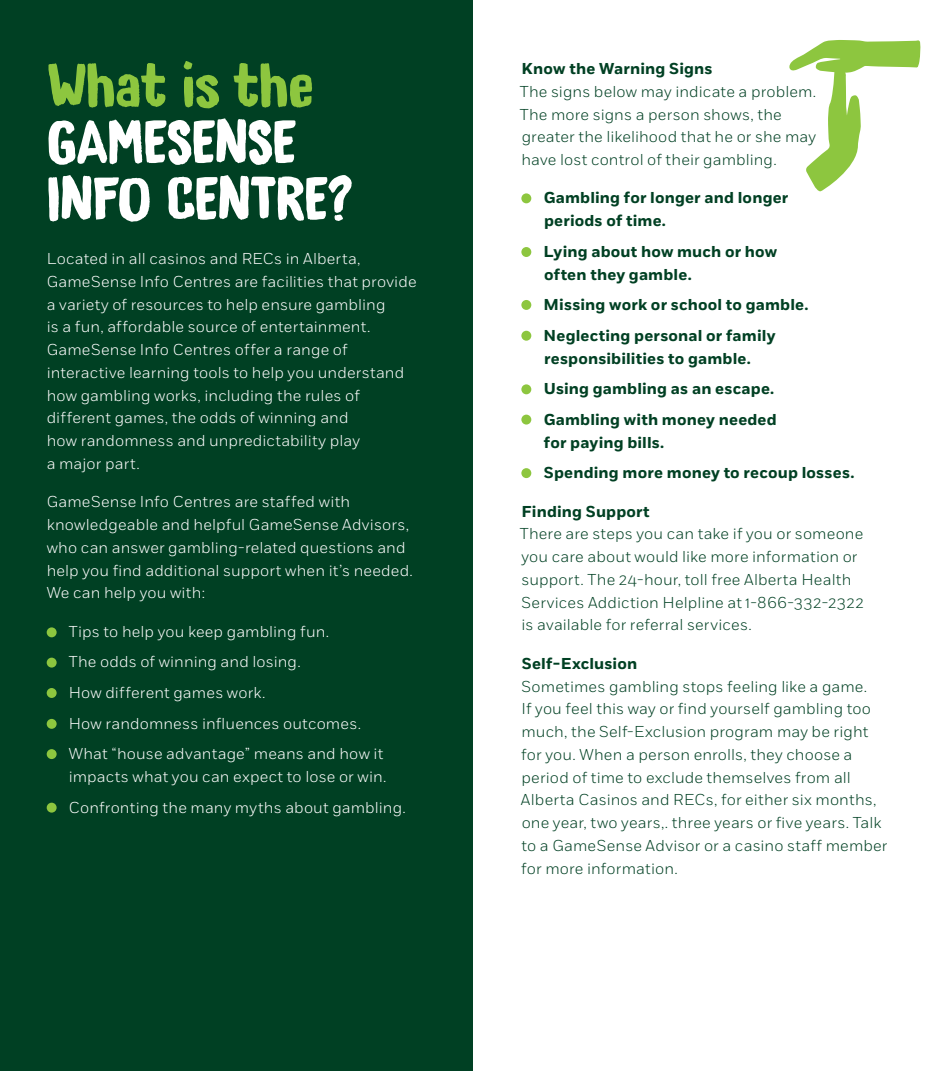
<style>
.page{position:relative;width:945px;height:1071px;background:#fff}
.page>*{position:absolute;margin:0;border:0;box-sizing:border-box;transform-origin:0 0}
.t1{font:63px/56.7px "Game Sense Hand";letter-spacing:-.01em;color:#fff}
.t2{font:63px "Game Sense Hand";color:#8dc63f}
.t3{font:300 15.75px/22.8px "Fort";letter-spacing:.01em;color:#fff}
.t4{font:300 15.75px/22.8px "Fort";letter-spacing:.01em;color:#004023}
.t5{font:700 15.75px/30.6px "Fort";letter-spacing:.01em;color:#004023}
</style>
<div class="page">
<div style="left:0;top:0;width:472px;height:1071px;background:#004023"></div>
<svg style="left:789px;top:40px;width:132px;height:152px"></svg>
<div style="left:47px;top:627px;width:10px;height:10px;background:#8dc63f;border-radius:50%"></div>
<div style="left:47px;top:688px;width:10px;height:10px;background:#8dc63f;border-radius:50%"></div>
<div style="left:47px;top:749px;width:10px;height:10px;background:#8dc63f;border-radius:50%"></div>
<div style="left:47px;top:803px;width:10px;height:10px;background:#8dc63f;border-radius:50%"></div>
<div style="left:47px;top:658px;width:10px;height:10px;background:#8dc63f;border-radius:50%"></div>
<div style="left:47px;top:719px;width:10px;height:10px;background:#8dc63f;border-radius:50%"></div>
<div style="left:521px;top:193px;width:10px;height:10px;background:#8dc63f;border-radius:50%"></div>
<div style="left:521px;top:247px;width:10px;height:10px;background:#8dc63f;border-radius:50%"></div>
<div style="left:521px;top:300px;width:10px;height:10px;background:#8dc63f;border-radius:50%"></div>
<div style="left:521px;top:331px;width:10px;height:10px;background:#8dc63f;border-radius:50%"></div>
<div style="left:521px;top:384px;width:10px;height:10px;background:#8dc63f;border-radius:50%"></div>
<div style="left:521px;top:468px;width:10px;height:10px;background:#8dc63f;border-radius:50%"></div>
<div style="left:521px;top:415px;width:10px;height:10px;background:#8dc63f;border-radius:50%"></div>
<h1 class="t2" style="left:47px;top:47px;width:268px">What is the</h1>
<h1 class="t1" style="left:47px;top:114px;width:307px">GAMESENSE<br>INFO CENTRE?</h1>
<p class="t3" style="left:47px;top:247px;width:371px">Located in all casinos and RECs in Alberta, GameSense Info Centres are facilities that provide a variety of resources to help ensure gambling<br>is a fun, affordable source of entertainment.<br>GameSense Info Centres offer a range of interactive learning tools to help you understand how gambling works, including the rules of different games, the odds of winning and<br>how randomness and unpredictability play<br>a major part.</p>
<p class="t3" style="left:47px;top:491px;width:368px">GameSense Info Centres are staffed with knowledgeable and helpful GameSense Advisors, who can answer gambling-related questions and help you find additional support when it’s needed.<br>We can help you with:</p>
<p class="t3" style="left:69px;top:616px;width:316px;line-height:30.6px">Tips to help you keep gambling fun.<br>The odds of winning and losing.<br>How different games work.<br>How randomness influences outcomes.<br>What “house advantage” means and how it</p>
<p class="t3" style="left:69px;top:761px;width:339px;line-height:30.6px">impacts what you can expect to lose or win.<br>Confronting the many myths about gambling.</p>
<p class="t5" style="left:522px;top:54px;width:193px">Know the Warning Signs</p>
<p class="t4" style="left:520px;top:80px;width:298px">The signs below may indicate a problem.<br>The more signs a person shows, the greater the likelihood that he or she may have lost control of their gambling.</p>
<p class="t5" style="left:544px;top:187px;width:246px;line-height:22.8px">Gambling for longer and longer periods of time.</p>
<p class="t5" style="left:544px;top:241px;width:235px;line-height:22.8px">Lying about how much or how often they gamble.</p>
<p class="t5" style="left:544px;top:290px;width:266px">Missing work or school to gamble.<br>Neglecting personal or family</p>
<p class="t5" style="left:544px;top:343px;width:235px">responsibilities to gamble.<br>Using gambling as an escape.<br>Gambling with money needed</p>
<p class="t5" style="left:544px;top:427px;width:312px">for paying bills.<br>Spending more money to recoup losses.</p>
<p class="t5" style="left:522px;top:496px;width:130px">Finding Support</p>
<p class="t4" style="left:520px;top:523px;width:345px">There are steps you can take if you or someone you care about would like more information or support. The 24-hour, toll free Alberta Health Services Addiction Helpline at 1-866-332-2322 is available for referral services.</p>
<p class="t5" style="left:522px;top:649px;width:117px">Self-Exclusion</p>
<p class="t4" style="left:521px;top:675px;width:368px">Sometimes gambling stops feeling like a game.<br>If you feel this way or find yourself gambling too much, the Self-Exclusion program may be right for you. When a person enrolls, they choose a period of time to exclude themselves from all Alberta Casinos and RECs, for either six months, one year, two years,. three years or five years. Talk to a GameSense Advisor or a casino staff member for more information.</p>
</div>
